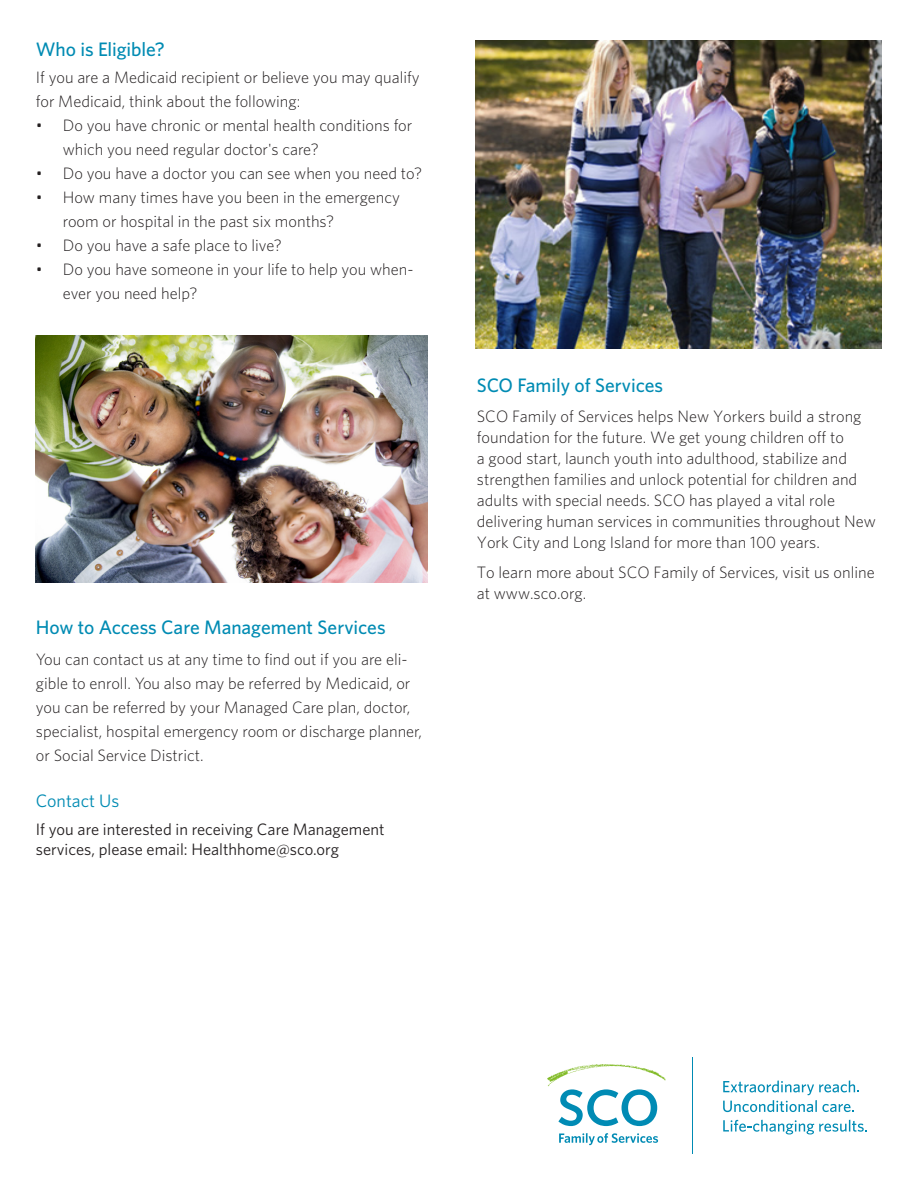
<style>
.page{position:relative;width:918px;height:1188px;background:#fff}
.page>*{position:absolute;margin:0;border:0;box-sizing:border-box;transform-origin:0 0}
.bullet{font:500 19.5px "Whitney";letter-spacing:-.005em;color:#008bb3}
.t1{font:18px "Whitney";color:#008bb3}
.t2{font:300 16.5px/24px "Whitney";color:#231f20}
.t3{font:16.5px/19.8px "Whitney";color:#231f20}
</style>
<div class="page">
<svg style="left:559px;top:1133px;width:99px;height:12px"></svg>
<svg style="left:547px;top:1064px;width:119px;height:62px"></svg>
<hr style="left:693px;top:1057px;width:1px;height:97px;background:#008bb4">
<svg style="left:723px;top:1080px;width:136px;height:32px"></svg>
<svg style="left:723px;top:1120px;width:144px;height:14px"></svg>
<img style="left:36px;top:335px;width:391px;height:247px">
<img style="left:476px;top:40px;width:406px;height:308px">
<p class="bullet" style="left:36px;top:36px;width:131px">Who is Eligible?</p>
<p class="t2" style="left:36px;top:65px;width:385px">If you are a Medicaid recipient or believe you may qualify for Medicaid, think about the following:</p>
<p class="t2" style="left:63px;top:113px;width:351px;text-indent:-27px">• Do you have chronic or mental health conditions for which you need regular doctor's care?</p>
<p class="t2" style="left:36px;top:161px;width:388px">• Do you have a doctor you can see when you need to?</p>
<p class="t2" style="left:63px;top:185px;width:339px;text-indent:-27px">• How many times have you been in the emergency room or hospital in the past six months?</p>
<p class="t2" style="left:36px;top:233px;width:247px">• Do you have a safe place to live?</p>
<p class="t2" style="left:63px;top:257px;width:352px;text-indent:-27px">• Do you have someone in your life to help you when&shy;ever you need help?</p>
<p class="bullet" style="left:36px;top:614px;width:351px">How to Access Care Management Services</p>
<p class="t2" style="left:36px;top:647px;width:388px">You can contact us at any time to find out if you are eli&shy;gible to enroll. You also may be referred by Medicaid, or you can be referred by your Managed Care plan, doctor, specialist, hospital emergency room or discharge planner, or Social Service District.</p>
<p class="t1" style="left:36px;top:788px;width:85px">Contact Us</p>
<p class="t3" style="left:36px;top:819px;width:350px">If you are interested in receiving Care Management services, please email: Healthhome@sco.org</p>
<p class="bullet" style="left:477px;top:373px;width:188px">SCO Family of Services</p>
<p class="t2" style="left:477px;top:406px;width:401px;line-height:21px">SCO Family of Services helps New Yorkers build a strong foundation for the future. We get young children off to<br>a good start, launch youth into adulthood, stabilize and strengthen families and unlock potential for children and adults with special needs. SCO has played a vital role delivering human services in communities throughout New York City and Long Island for more than 100 years.</p>
<p class="t2" style="left:477px;top:562px;width:399px;line-height:21px">To learn more about SCO Family of Services, visit us online at www.sco.org.</p>
</div>
